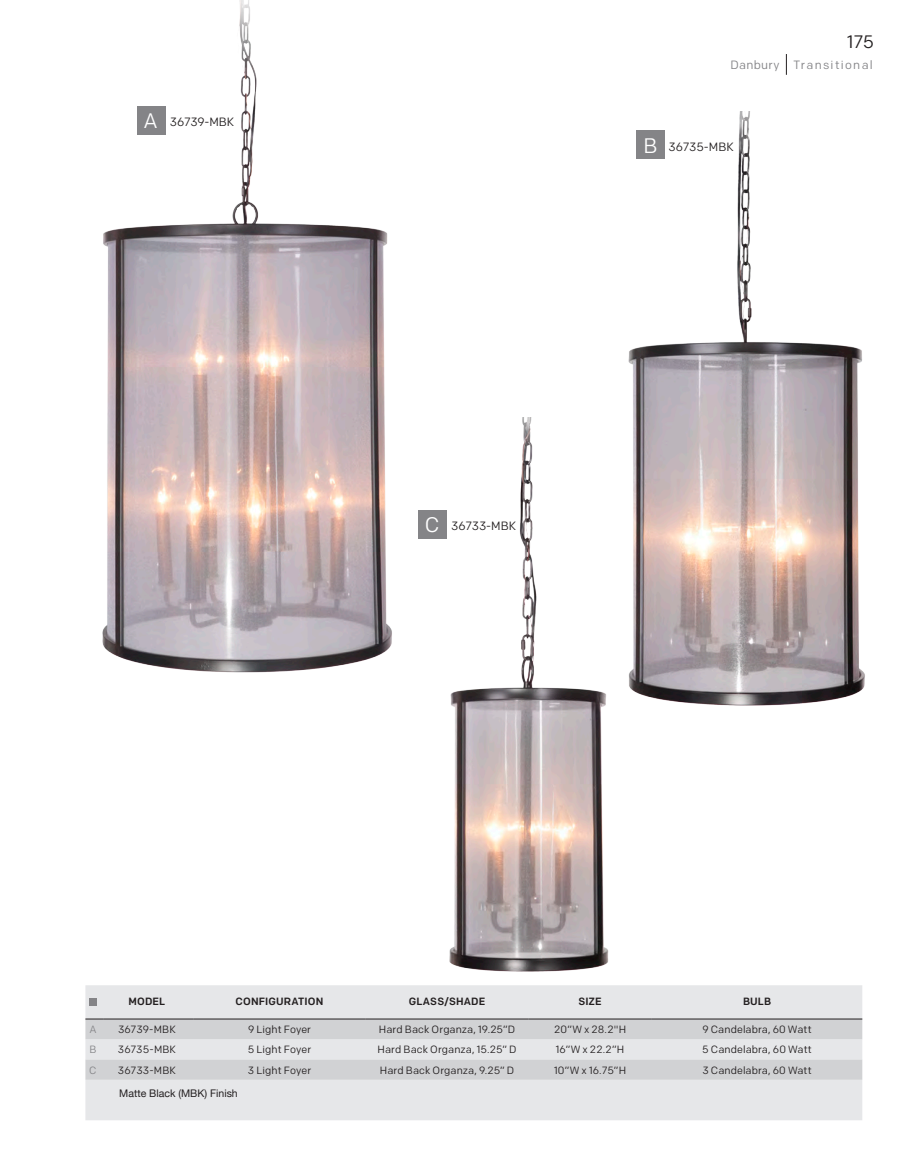
<style>
.page{position:relative;width:905px;height:1175px;background:#fff}
.page>*{position:absolute;margin:0;border:0;box-sizing:border-box;transform-origin:0 0}
.t1{font:21px "Colfax";color:#fff}
.t2{font:18px "Colfax";color:#231f20}
.t3{font:12px "Colfax";color:#231f20}
.GlamourCOPY{font:12px "Colfax";letter-spacing:.11em;color:#848487}
.GlamourCOPY-2{font:12px "Colfax";letter-spacing:.025em;color:#848487}
.t4{font:10.5px "Colfax";letter-spacing:.01em;color:#231f20}
.t5{font:500 10.5px "Colfax";letter-spacing:.015em;color:#231f20}
.t6{font:10.5px "Helvetica Neue";color:#231f20}
.t7{font:10.5px "Colfax";color:#848487}
</style>
<div class="page">
<img style="left:446px;top:417px;width:163px;height:555px">
<img style="left:628px;top:112px;width:237px;height:594px">
<div style="left:418px;top:510px;width:28px;height:29px;background:#848487"></div>
<div style="left:636px;top:131px;width:28px;height:28px;background:#848487"></div>
<img style="left:102px;top:0;width:290px;height:673px">
<svg style="left:786px;top:54px;width:1px;height:21px"></svg>
<div style="left:85px;top:985px;width:777px;height:135px;background:#e6e7e9"></div>
<svg style="left:85px;top:1019px;width:777px;height:60px;background:#d6d7d9"></svg>
<svg style="left:85px;top:1018px;width:19px;height:1px"></svg>
<hr style="left:104px;top:1018px;width:89px;height:1px;background:#231f20">
<hr style="left:193px;top:1018px;width:173px;height:1px;background:#231f20">
<hr style="left:366px;top:1018px;width:162px;height:1px;background:#231f20">
<hr style="left:528px;top:1018px;width:123px;height:1px;background:#231f20">
<hr style="left:651px;top:1018px;width:211px;height:1px;background:#231f20">
<div style="left:89px;top:997px;width:8px;height:8px;background:#848487"></div>
<div style="left:137px;top:107px;width:28px;height:28px;background:#848487"></div>
<p class="t1" style="left:144px;top:108px;width:16px">A</p>
<p class="t3" style="left:170px;top:115px;width:66px">36739-MBK</p>
<p class="GlamourCOPY-2" style="left:730px;top:57px;width:50px">Danbury</p>
<h2 class="t2" style="left:847px;top:30px;width:28px">175</h2>
<p class="GlamourCOPY" style="left:793px;top:57px;width:81px">Transitional</p>
<p class="t1" style="left:643px;top:133px;width:15px">B</p>
<p class="t3" style="left:668px;top:139px;width:67px">36735-MBK</p>
<p class="t1" style="left:425px;top:512px;width:16px">C</p>
<p class="t3" style="left:451px;top:519px;width:66px">36733-MBK</p>
<p class="t5" style="left:128px;top:995px;width:38px">MODEL</p>
<p class="t5" style="left:235px;top:995px;width:89px">CONFIGURATION</p>
<p class="t5" style="left:409px;top:995px;width:78px">GLASS/SHADE</p>
<p class="t5" style="left:578px;top:995px;width:25px">SIZE</p>
<p class="t5" style="left:743px;top:995px;width:30px">BULB</p>
<p class="t7" style="left:89px;top:1023px;width:9px">A</p>
<p class="t4" style="left:118px;top:1023px;width:59px">36739-MBK</p>
<p class="t4" style="left:248px;top:1023px;width:64px">9 Light Foyer</p>
<p class="t4" style="left:379px;top:1023px;width:138px">Hard Back Organza, 19.25”D</p>
<p class="t4" style="left:554px;top:1023px;width:74px">20”W x 28.2"H</p>
<p class="t4" style="left:702px;top:1023px;width:111px">9 Candelabra, 60 Watt</p>
<p class="t7" style="left:89px;top:1043px;width:8px">B</p>
<p class="t4" style="left:118px;top:1043px;width:60px">36735-MBK</p>
<p class="t4" style="left:248px;top:1043px;width:65px">5 Light Foyer</p>
<p class="t4" style="left:377px;top:1043px;width:140px">Hard Back Organza, 15.25” D</p>
<p class="t4" style="left:556px;top:1043px;width:70px">16”W x 22.2”H</p>
<p class="t4" style="left:702px;top:1043px;width:111px">5 Candelabra, 60 Watt</p>
<p class="t7" style="left:89px;top:1063px;width:9px">C</p>
<p class="t4" style="left:118px;top:1063px;width:60px">36733-MBK</p>
<p class="t4" style="left:248px;top:1063px;width:65px">3 Light Foyer</p>
<p class="t4" style="left:380px;top:1063px;width:136px">Hard Back Organza, 9.25” D</p>
<p class="t4" style="left:554px;top:1063px;width:74px">10”W x 16.75”H</p>
<p class="t4" style="left:702px;top:1063px;width:111px">3 Candelabra, 60 Watt</p>
<p class="t6" style="left:119px;top:1086px;width:120px">Matte Black (MBK) Finish</p>
</div>
